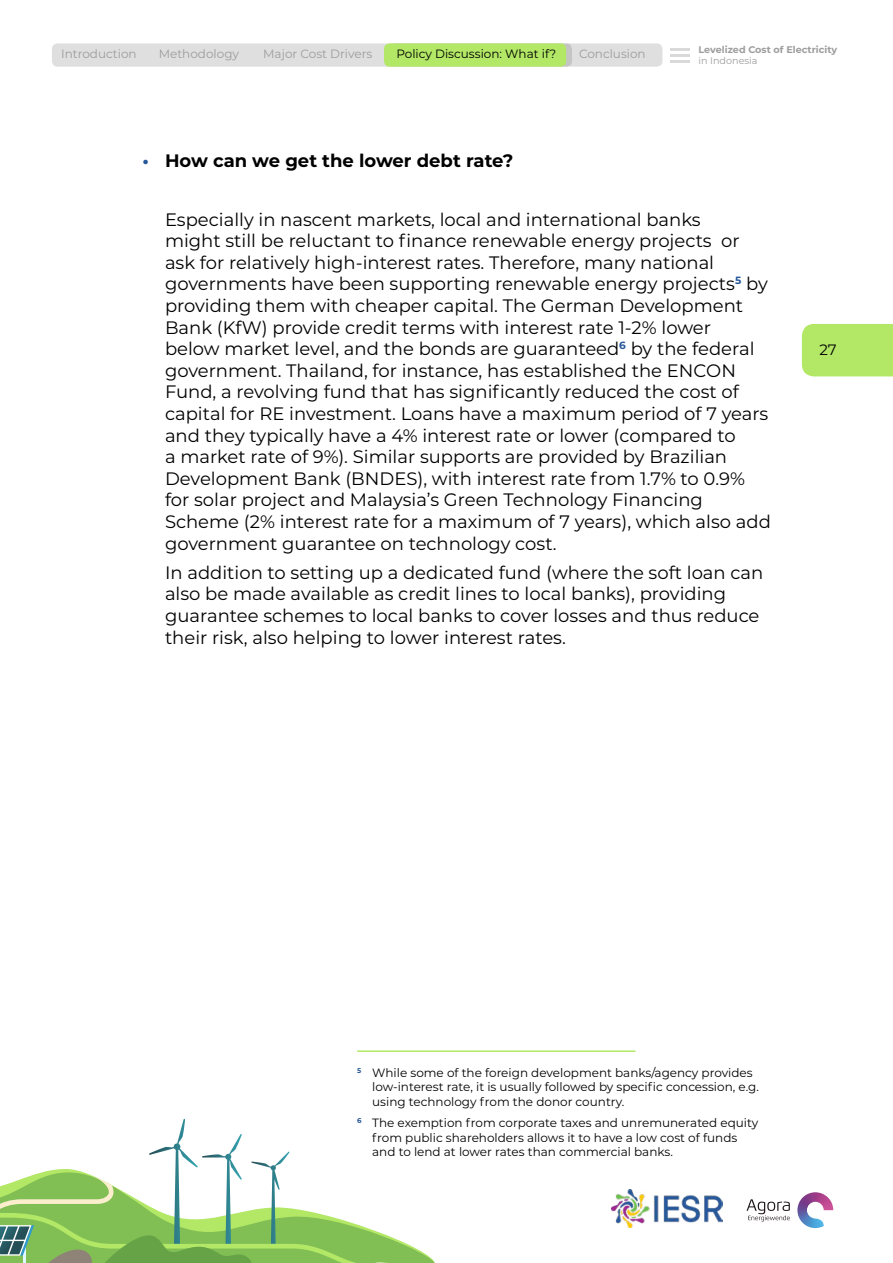
<style>
.page{position:relative;width:893px;height:1263px;background:#fff}
.page>*{position:absolute;margin:0;border:0;box-sizing:border-box;transform-origin:0 0}
.t1{font:18px/21.6px "Montserrat";color:#000}
.t2{font:700 18px "Montserrat";color:#000}
.t3{font:15px "Montserrat";color:#000}
.t4{font:12px/14.4px "Montserrat";color:#000}
.t5{font:12px "Montserrat";color:#9d9d9d}
.t6{font:700 9.6px "Montserrat";color:#9d9d9d}
.t7{font:9.6px "Montserrat";color:#9d9d9d}
.s1{color:#265799}
</style>
<div class="page">
<svg style="left:377px;top:1231px;width:58px;height:32px"></svg>
<svg style="left:0;top:1119px;width:377px;height:144px"></svg>
<img style="left:797px;top:1192px;width:36px;height:36px">
<svg style="left:746px;top:1199px;width:44px;height:22px"></svg>
<img style="left:611px;top:1189px;width:111px;height:38px">
<div style="left:802px;top:324px;width:91px;height:52px;background:#b3e866"></div>
<div style="left:52px;top:43px;width:610px;height:24px;background:#dfdfdf;border-radius:6px"></div>
<svg style="left:390px;top:43px;width:182px;height:24px"></svg>
<div style="left:384px;top:43px;width:182px;height:24px;background:#b3e866;border-radius:6px"></div>
<svg style="left:670px;top:48px;width:19px;height:15px"></svg>
<hr style="left:357px;top:1050px;width:278px;height:2px;background:#b3e866">
<p class="t5" style="left:61px;top:46px;width:77px">Introduction</p>
<p class="t5" style="left:159px;top:46px;width:82px">Methodology</p>
<p class="t5" style="left:263px;top:46px;width:111px">Major Cost Drivers</p>
<p class="t4" style="left:396px;top:46px;width:161px">Policy Discussion: What if?</p>
<p class="t5" style="left:579px;top:46px;width:68px">Conclusion</p>
<p class="t6" style="left:698px;top:42px;width:140px">Levelized Cost of Electricity</p>
<p class="t7" style="left:698px;top:54px;width:61px">in Indonesia</p>
<p class="t2" style="left:142px;top:148px;width:372px"><span class="s1">•</span> How can we get the lower debt rate?</p>
<p class="t1" style="left:165px;top:208px;width:607px">Especially in nascent markets, local and international banks<br>might still be reluctant to finance renewable energy projects or ask for relatively high-interest rates. Therefore, many national governments have been supporting renewable energy projects<sup>5</sup> by providing them with cheaper capital. The German Development Bank (KfW) provide credit terms with interest rate 1-2% lower<br>below market level, and the bonds are guaranteed<sup>6</sup> by the federal government. Thailand, for instance, has established the ENCON Fund, a revolving fund that has significantly reduced the cost of capital for RE investment. Loans have a maximum period of 7 years and they typically have a 4% interest rate or lower (compared to<br>a market rate of 9%). Similar supports are provided by Brazilian Development Bank (BNDES), with interest rate from 1.7% to 0.9% for solar project and Malaysia’s Green Technology Financing Scheme (2% interest rate for a maximum of 7 years), which also add government guarantee on technology cost.</p>
<p class="t1" style="left:165px;top:561px;width:600px">In addition to setting up a dedicated fund (where the soft loan can also be made available as credit lines to local banks), providing guarantee schemes to local banks to cover losses and thus reduce their risk, also helping to lower interest rates.</p>
<p class="t3" style="left:819px;top:339px;width:19px">27</p>
<p class="t4" style="left:372px;top:1065px;width:388px;text-indent:-15px"><sup>5</sup> While some of the foreign development banks/agency provides low-interest rate, it is usually followed by specific concession, e.g. using technology from the donor country.</p>
<p class="t4" style="left:372px;top:1115px;width:388px;text-indent:-15px"><sup>6</sup> The exemption from corporate taxes and unremunerated equity from public shareholders allows it to have a low cost of funds and to lend at lower rates than commercial banks.</p>
</div>
